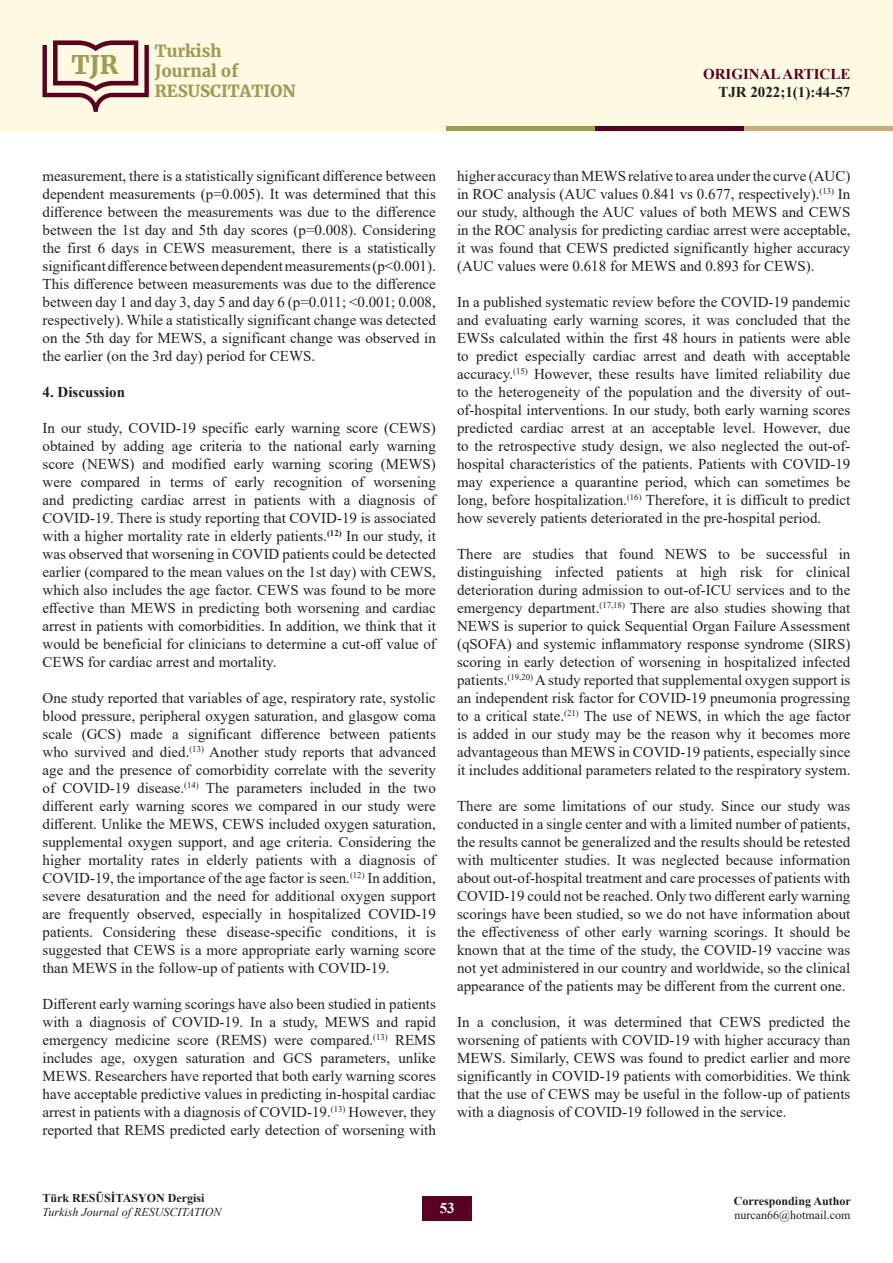
<style>
.page{position:relative;width:893px;height:1263px;background:#fff}
.page>*{position:absolute;margin:0;border:0;box-sizing:border-box;transform-origin:0 0}
.t1{font:900 25.35px "Merriweather";color:#9b9f55}
.t2{font:900 16.5px/19.8px "Merriweather";color:#9b9e55}
.t3{font:15px/18px "Times New Roman";color:#231f20;text-align:justify}
.t4{font:700 15px "Times New Roman";color:#231f20}
.t5{font:700 15px "Times New Roman";color:#580122}
.t6{font:700 15px "Times New Roman";color:#fff}
.t7{font:700 12px "Times New Roman";color:#231f20}
.t8{font:italic 12px "Times New Roman";color:#231f20}
.t9{font:12px "Times New Roman";color:#231f20}
</style>
<div class="page">
<div style="left:0;top:0;width:893px;height:131px;background:#fdf9e2"></div>
<svg style="left:43px;top:40px;width:106px;height:72px"></svg>
<div style="left:446px;top:126px;width:149px;height:5px;background:#9b9f55"></div>
<div style="left:595px;top:126px;width:149px;height:5px;background:#580122"></div>
<div style="left:744px;top:126px;width:149px;height:5px;background:#cdab83"></div>
<div style="left:422px;top:1196px;width:50px;height:24px;background:#580122"></div>
<h1 class="t1" style="left:72px;top:47px;width:48px">TJR</h1>
<p class="t2" style="left:155px;top:41px;width:142px">Turkish<br>Journal of<br>RESUSCITATION</p>
<p class="t5" style="left:703px;top:63px;width:149px">ORIGINAL ARTICLE</p>
<p class="t4" style="left:718px;top:81px;width:134px">TJR 2022;1(1):44-57</p>
<p class="t3" style="left:43px;top:166px;width:395px">measurement, there is a statistically significant difference between dependent measurements (p=0.005). It was determined that this difference between the measurements was due to the difference between the 1st day and 5th day scores (p=0.008). Considering the first 6 days in CEWS measurement, there is a statistically significant difference between dependent measurements (p&lt;0.001).<br>This difference between measurements was due to the difference between day 1 and day 3, day 5 and day 6 (p=0.011; &lt;0.001; 0.008, respectively). While a statistically significant change was detected on the 5th day for MEWS, a significant change was observed in the earlier (on the 3rd day) period for CEWS.</p>
<p class="t4" style="left:43px;top:381px;width:84px">4. Discussion</p>
<p class="t3" style="left:43px;top:418px;width:395px">In our study, COVID-19 specific early warning score (CEWS) obtained by adding age criteria to the national early warning score (NEWS) and modified early warning scoring (MEWS) were compared in terms of early recognition of worsening and predicting cardiac arrest in patients with a diagnosis of COVID-19. There is study reporting that COVID-19 is associated with a higher mortality rate in elderly patients.<sup>(12)</sup> In our study, it was observed that worsening in COVID patients could be detected earlier (compared to the mean values on the 1st day) with CEWS, which also includes the age factor. CEWS was found to be more effective than MEWS in predicting both worsening and cardiac arrest in patients with comorbidities. In addition, we think that it would be beneficial for clinicians to determine a cut-off value of CEWS for cardiac arrest and mortality.</p>
<p class="t3" style="left:43px;top:688px;width:395px">One study reported that variables of age, respiratory rate, systolic blood pressure, peripheral oxygen saturation, and glasgow coma scale (GCS) made a significant difference between patients who survived and died.<sup>(13)</sup> Another study reports that advanced age and the presence of comorbidity correlate with the severity of COVID-19 disease.<sup>(14)</sup> The parameters included in the two different early warning scores we compared in our study were different. Unlike the MEWS, CEWS included oxygen saturation, supplemental oxygen support, and age criteria. Considering the higher mortality rates in elderly patients with a diagnosis of COVID-19, the importance of the age factor is seen.<sup>(12)</sup> In addition, severe desaturation and the need for additional oxygen support are frequently observed, especially in hospitalized COVID-19 patients. Considering these disease-specific conditions, it is suggested that CEWS is a more appropriate early warning score than MEWS in the follow-up of patients with COVID-19.</p>
<p class="t3" style="left:43px;top:994px;width:395px">Different early warning scorings have also been studied in patients with a diagnosis of COVID-19. In a study, MEWS and rapid emergency medicine score (REMS) were compared.<sup>(13)</sup> REMS includes age, oxygen saturation and GCS parameters, unlike MEWS. Researchers have reported that both early warning scores have acceptable predictive values in predicting in-hospital cardiac arrest in patients with a diagnosis of COVID-19.<sup>(13)</sup> However, they reported that REMS predicted early detection of worsening with</p>
<p class="t3" style="left:457px;top:166px;width:395px">higher accuracy than MEWS relative to area under the curve (AUC) in ROC analysis (AUC values 0.841 vs 0.677, respectively).<sup>(13)</sup> In our study, although the AUC values of both MEWS and CEWS in the ROC analysis for predicting cardiac arrest were acceptable, it was found that CEWS predicted significantly higher accuracy (AUC values were 0.618 for MEWS and 0.893 for CEWS).</p>
<p class="t3" style="left:457px;top:292px;width:395px">In a published systematic review before the COVID-19 pandemic and evaluating early warning scores, it was concluded that the EWSs calculated within the first 48 hours in patients were able to predict especially cardiac arrest and death with acceptable accuracy.<sup>(15)</sup> However, these results have limited reliability due to the heterogeneity of the population and the diversity of out&shy;of-hospital interventions. In our study, both early warning scores predicted cardiac arrest at an acceptable level. However, due to the retrospective study design, we also neglected the out-of&shy;hospital characteristics of the patients. Patients with COVID-19 may experience a quarantine period, which can sometimes be long, before hospitalization.<sup>(16)</sup> Therefore, it is difficult to predict how severely patients deteriorated in the pre-hospital period.</p>
<p class="t3" style="left:457px;top:544px;width:395px">There are studies that found NEWS to be successful in distinguishing infected patients at high risk for clinical deterioration during admission to out-of-ICU services and to the emergency department.<sup>(17,18)</sup> There are also studies showing that NEWS is superior to quick Sequential Organ Failure Assessment (qSOFA) and systemic inflammatory response syndrome (SIRS) scoring in early detection of worsening in hospitalized infected patients.<sup>(19,20)</sup> A study reported that supplemental oxygen support is an independent risk factor for COVID-19 pneumonia progressing to a critical state.<sup>(21)</sup> The use of NEWS, in which the age factor is added in our study may be the reason why it becomes more advantageous than MEWS in COVID-19 patients, especially since it includes additional parameters related to the respiratory system.</p>
<p class="t3" style="left:457px;top:796px;width:395px">There are some limitations of our study. Since our study was conducted in a single center and with a limited number of patients, the results cannot be generalized and the results should be retested with multicenter studies. It was neglected because information about out-of-hospital treatment and care processes of patients with COVID-19 could not be reached. Only two different early warning scorings have been studied, so we do not have information about the effectiveness of other early warning scorings. It should be known that at the time of the study, the COVID-19 vaccine was not yet administered in our country and worldwide, so the clinical appearance of the patients may be different from the current one.</p>
<p class="t3" style="left:457px;top:1012px;width:395px">In a conclusion, it was determined that CEWS predicted the worsening of patients with COVID-19 with higher accuracy than MEWS. Similarly, CEWS was found to predict earlier and more significantly in COVID-19 patients with comorbidities. We think that the use of CEWS may be useful in the follow-up of patients with a diagnosis of COVID-19 followed in the service.</p>
<p class="t7" style="left:43px;top:1189px;width:163px">Türk RESÜSİTASYON Dergisi</p>
<p class="t8" style="left:43px;top:1204px;width:181px">Turkish Journal of RESUSCITATION</p>
<p class="t6" style="left:440px;top:1197px;width:16px">53</p>
<p class="t7" style="left:734px;top:1192px;width:118px">Corresponding Author</p>
<p class="t9" style="left:734px;top:1206px;width:118px">nurcan66@hotmail.com</p>
</div>
